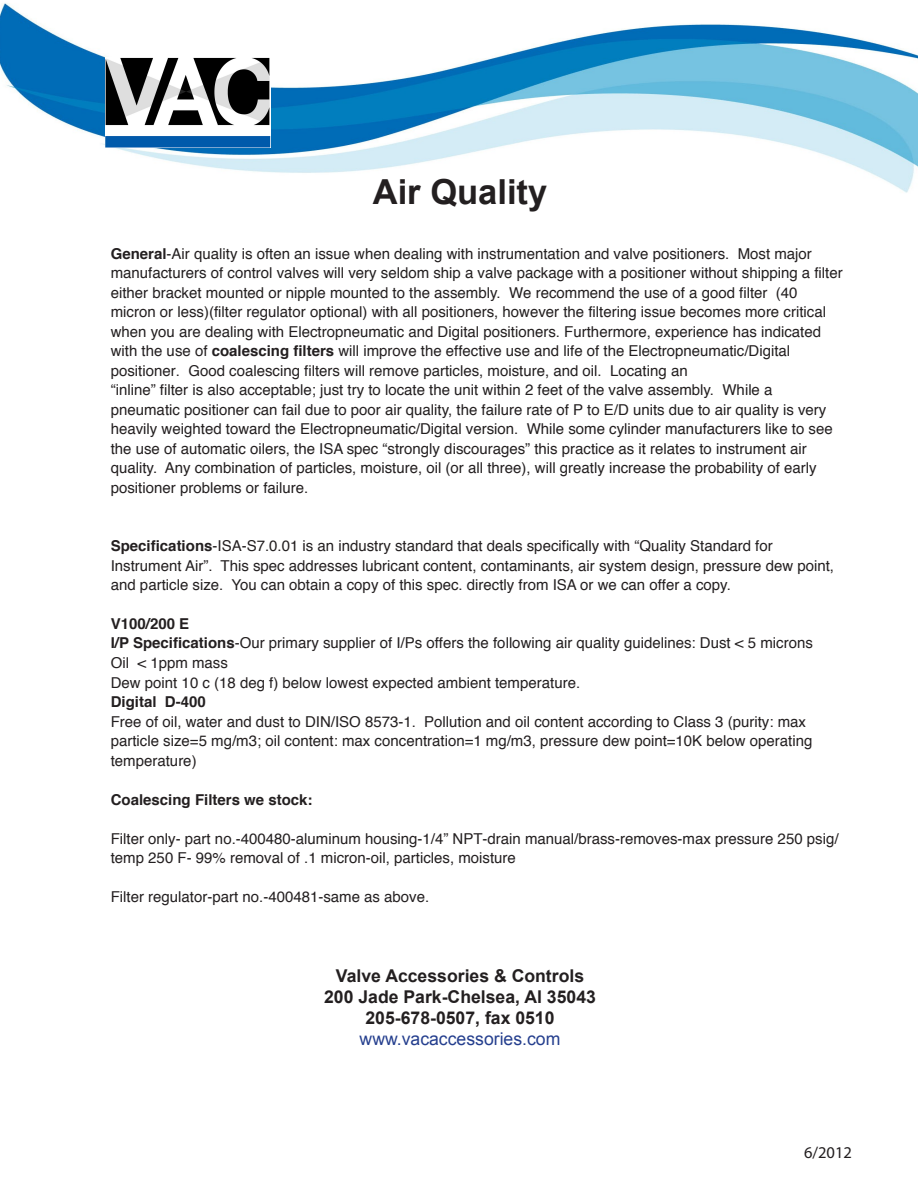
<style>
.page{position:relative;width:918px;height:1188px;background:#fff}
.page>*{position:absolute;margin:0;border:0;box-sizing:border-box;transform-origin:0 0}
.t1{font:700 34.5px "Arial";color:#231f20}
.t2{font:700 17.7px/21px "Arial";color:#231f20;text-align:center}
.t3{font:17.7px "Arial";color:#253f8e}
.t4{font:16.5px "Myriad Pro";color:#231f20}
.t5{font:15px/19.5px "Helvetica";color:#231f20}
.t6{font:700 15px "Helvetica";color:#231f20}
.s1{font-weight:700}
</style>
<div class="page">
<img style="left:0;top:3px;width:918px;height:190px">
<img style="left:105px;top:58px;width:165px;height:89px">
<h1 class="t1" style="left:373px;top:169px;width:176px">Air Quality</h1>
<p class="t5" style="left:111px;top:244px;width:733px"><span class="s1">General</span>-Air quality is often an issue when dealing with instrumentation and valve positioners. Most major manufacturers of control valves will very seldom ship a valve package with a positioner without shipping a filter either bracket mounted or nipple mounted to the assembly. We recommend the use of a good filter (40 micron or less)(filter regulator optional) with all positioners, however the filtering issue becomes more critical when you are dealing with Electropneumatic and Digital positioners. Furthermore, experience has indicated with the use of <span class="s1">coalescing filters</span> will improve the effective use and life of the Electropneumatic/Digital positioner. Good coalescing filters will remove particles, moisture, and oil. Locating an<br>“inline” filter is also acceptable; just try to locate the unit within 2 feet of the valve assembly. While a pneumatic positioner can fail due to poor air quality, the failure rate of P to E/D units due to air quality is very heavily weighted toward the Electropneumatic/Digital version. While some cylinder manufacturers like to see the use of automatic oilers, the ISA spec “strongly discourages” this practice as it relates to instrument air quality. Any combination of particles, moisture, oil (or all three), will greatly increase the probability of early positioner problems or failure.</p>
<p class="t5" style="left:111px;top:537px;width:725px"><span class="s1">Specifications</span>-ISA-S7.0.01 is an industry standard that deals specifically with “Quality Standard for<br>Instrument Air”. This spec addresses lubricant content, contaminants, air system design, pressure dew point, and particle size. You can obtain a copy of this spec. directly from ISA or we can offer a copy.</p>
<p class="t5" style="left:111px;top:615px;width:704px"><span class="s1">V100/200 E<br>I/P Specifications</span>-Our primary supplier of I/Ps offers the following air quality guidelines: Dust &lt; 5 microns Oil &lt; 1ppm mass<br>Dew point 10 c (18 deg f) below lowest expected ambient temperature.</p>
<p class="t6" style="left:111px;top:690px;width:97px">Digital D-400</p>
<p class="t5" style="left:111px;top:712px;width:703px">Free of oil, water and dust to DIN/ISO 8573-1. Pollution and oil content according to Class 3 (purity: max particle size=5 mg/m3; oil content: max concentration=1 mg/m3, pressure dew point=10K below operating temperature)</p>
<p class="t6" style="left:111px;top:787px;width:203px">Coalescing Filters we stock:</p>
<p class="t5" style="left:111px;top:829px;width:729px">Filter only- part no.-400480-aluminum housing-1/4” NPT-drain manual/brass-removes-max pressure 250 psig/ temp 250 F- 99% removal of .1 micron-oil, particles, moisture</p>
<p class="t5" style="left:111px;top:888px;width:320px">Filter regulator-part no.-400481-same as above.</p>
<p class="t2" style="left:324px;top:966px;width:273px">Valve Accessories &amp; Controls<br>200 Jade Park-Chelsea, Al 35043<br>205-678-0507, fax 0510</p>
<p class="t3" style="left:360px;top:1027px;width:202px">www.vacaccessories.com</p>
<p class="t4" style="left:804px;top:1142px;width:49px">6/2012</p>
</div>
